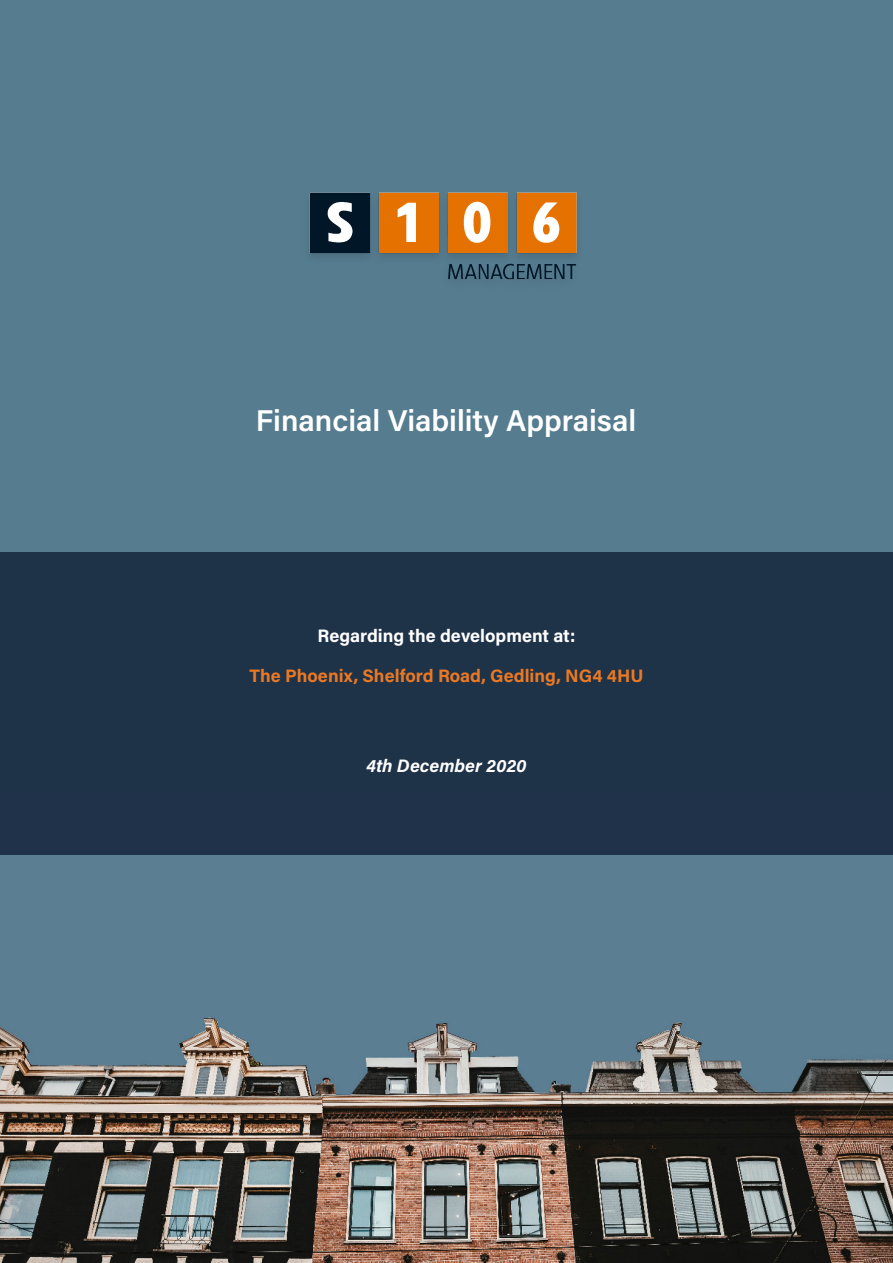
<style>
.page{position:relative;width:893px;height:1263px;background:#fff}
.page>*{position:absolute;margin:0;border:0;box-sizing:border-box;transform-origin:0 0}
.t1{font:600 30px "Acumin Pro";color:#fff}
.t2{font:700 18px "Acumin Pro";color:#ea7924}
.t3{font:700 18px "Acumin Pro";color:#fff}
.t4{font:italic 700 18px "Acumin Pro";color:#fff}
</style>
<div class="page">
<div style="left:0;top:0;width:893px;height:804px;background:#557c8f"></div>
<img style="left:0;top:855px;width:893px;height:408px">
<img style="left:309px;top:192px;width:268px;height:88px">
<div style="left:0;top:553px;width:893px;height:302px;background:#1e3248"></div>
<p class="t1" style="left:256px;top:400px;width:382px">Financial Viability Appraisal</p>
<p class="t3" style="left:318px;top:623px;width:259px">Regarding the development at:</p>
<p class="t2" style="left:250px;top:663px;width:395px">The Phoenix, Shelford Road, Gedling, NG4 4HU</p>
<p class="t4" style="left:366px;top:753px;width:162px">4th December 2020</p>
</div>
